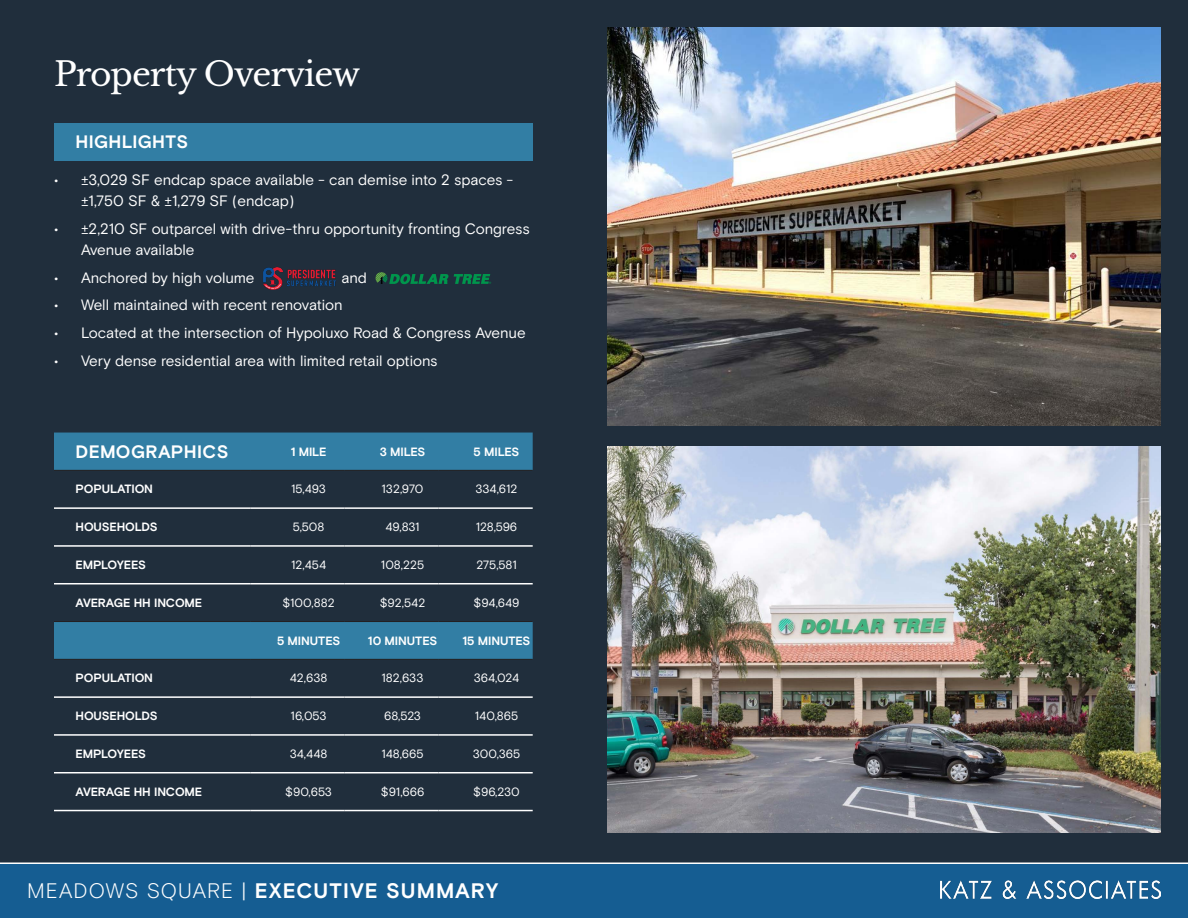
<style>
.page{position:relative;width:1188px;height:918px;background:#fff}
.page>*{position:absolute;margin:0;border:0;box-sizing:border-box;transform-origin:0 0}
.t1{font:33px "Libre Baskerville";letter-spacing:-.03em;color:#fff}
.t2{font:700 21px "Basis Grotesque Pro";letter-spacing:.05em;color:#fff}
.t3{font:700 18px "Basis Grotesque Pro";letter-spacing:.015em;color:#fff}
.t4{font:15px/21px "Basis Grotesque Pro";letter-spacing:-.005em;color:#fff}
.Table_Text{font:12px "Basis Grotesque Pro";color:#fff}
.Table_Text-2{font:700 12px "Basis Grotesque Pro";letter-spacing:-.015em;color:#fff}
.s1{font-weight:300}
</style>
<div class="page">
<div style="left:0;top:0;width:1188px;height:865px;background:#202e3c"></div>
<div style="left:54px;top:123px;width:479px;height:38px;background:#327ea4"></div>
<div style="left:0;top:862px;width:1188px;height:56px;background:#155d92"></div>
<img style="left:940px;top:881px;width:221px;height:17px">
<img style="left:263px;top:267px;width:73px;height:23px">
<svg style="left:376px;top:272px;width:72px;height:12px"></svg>
<svg style="left:454px;top:274px;width:37px;height:10px"></svg>
<img style="left:607px;top:28px;width:553px;height:397px">
<img style="left:607px;top:447px;width:553px;height:386px">
<svg style="left:54px;top:433px;width:479px;height:226px"></svg>
<hr style="left:54px;top:507px;width:197px;height:2px;background:#fff">
<hr style="left:251px;top:507px;width:94px;height:2px;background:#fff">
<hr style="left:345px;top:507px;width:94px;height:2px;background:#fff">
<hr style="left:439px;top:507px;width:94px;height:2px;background:#fff">
<hr style="left:54px;top:545px;width:197px;height:2px;background:#fff">
<hr style="left:251px;top:545px;width:94px;height:2px;background:#fff">
<hr style="left:345px;top:545px;width:94px;height:2px;background:#fff">
<hr style="left:439px;top:545px;width:94px;height:2px;background:#fff">
<hr style="left:54px;top:583px;width:197px;height:1px;background:#fff">
<hr style="left:251px;top:583px;width:94px;height:1px;background:#fff">
<hr style="left:345px;top:583px;width:94px;height:1px;background:#fff">
<hr style="left:439px;top:583px;width:94px;height:1px;background:#fff">
<hr style="left:54px;top:621px;width:197px;height:1px;background:#231f20">
<hr style="left:251px;top:621px;width:94px;height:1px;background:#231f20">
<hr style="left:345px;top:621px;width:94px;height:1px;background:#231f20">
<hr style="left:439px;top:621px;width:94px;height:1px;background:#231f20">
<hr style="left:54px;top:659px;width:197px;height:1px;background:#231f20">
<hr style="left:251px;top:659px;width:94px;height:1px;background:#231f20">
<hr style="left:345px;top:659px;width:94px;height:1px;background:#231f20">
<hr style="left:439px;top:659px;width:94px;height:1px;background:#231f20">
<hr style="left:54px;top:470px;width:197px;height:1px;background:#231f20">
<hr style="left:251px;top:470px;width:94px;height:1px;background:#231f20">
<hr style="left:345px;top:470px;width:94px;height:1px;background:#231f20">
<hr style="left:439px;top:470px;width:94px;height:1px;background:#231f20">
<hr style="left:54px;top:696px;width:197px;height:2px;background:#fff">
<hr style="left:251px;top:696px;width:94px;height:2px;background:#fff">
<hr style="left:345px;top:696px;width:94px;height:2px;background:#fff">
<hr style="left:439px;top:696px;width:94px;height:2px;background:#fff">
<hr style="left:54px;top:734px;width:197px;height:2px;background:#fff">
<hr style="left:251px;top:734px;width:94px;height:2px;background:#fff">
<hr style="left:345px;top:734px;width:94px;height:2px;background:#fff">
<hr style="left:439px;top:734px;width:94px;height:2px;background:#fff">
<hr style="left:54px;top:772px;width:197px;height:1px;background:#fff">
<hr style="left:251px;top:772px;width:94px;height:1px;background:#fff">
<hr style="left:345px;top:772px;width:94px;height:1px;background:#fff">
<hr style="left:439px;top:772px;width:94px;height:1px;background:#fff">
<hr style="left:54px;top:810px;width:197px;height:1px;background:#fff">
<hr style="left:251px;top:810px;width:94px;height:1px;background:#fff">
<hr style="left:345px;top:810px;width:94px;height:1px;background:#fff">
<hr style="left:439px;top:810px;width:94px;height:1px;background:#fff">
<p class="t1" style="left:54px;top:54px;width:308px">Property Overview</p>
<p class="t3" style="left:76px;top:131px;width:114px">HIGHLIGHTS</p>
<p class="t4" style="left:81px;top:170px;width:434px;text-indent:-27px">• ±3,029 SF endcap space available - can demise into 2 spaces - ±1,750 SF &amp; ±1,279 SF (endcap)</p>
<p class="t4" style="left:81px;top:219px;width:450px;text-indent:-27px">• ±2,210 SF outparcel with drive-thru opportunity fronting Congress<br>Avenue available</p>
<p class="t4" style="left:54px;top:267px;width:202px">• Anchored by high volume</p>
<p class="t4" style="left:342px;top:267px;width:27px">and</p>
<p class="t4" style="left:54px;top:295px;width:290px">• Well maintained with recent renovation</p>
<p class="t4" style="left:54px;top:323px;width:473px">• Located at the intersection of Hypoluxo Road &amp; Congress Avenue</p>
<p class="t4" style="left:54px;top:351px;width:385px">• Very dense residential area with limited retail options</p>
<p class="t3" style="left:76px;top:441px;width:154px">DEMOGRAPHICS</p>
<p class="Table_Text-2" style="left:291px;top:444px;width:37px">1 MILE</p>
<p class="Table_Text-2" style="left:380px;top:444px;width:47px">3 MILES</p>
<p class="Table_Text-2" style="left:474px;top:444px;width:47px">5 MILES</p>
<p class="Table_Text-2" style="left:76px;top:482px;width:79px">POPULATION</p>
<p class="Table_Text" style="left:291px;top:482px;width:36px">15,493</p>
<p class="Table_Text" style="left:382px;top:482px;width:43px">132,970</p>
<p class="Table_Text" style="left:475px;top:482px;width:44px">334,612</p>
<p class="Table_Text-2" style="left:76px;top:520px;width:84px">HOUSEHOLDS</p>
<p class="Table_Text" style="left:293px;top:520px;width:33px">5,508</p>
<p class="Table_Text" style="left:386px;top:520px;width:36px">49,831</p>
<p class="Table_Text" style="left:476px;top:520px;width:43px">128,596</p>
<p class="Table_Text-2" style="left:76px;top:558px;width:72px">EMPLOYEES</p>
<p class="Table_Text" style="left:291px;top:558px;width:37px">12,454</p>
<p class="Table_Text" style="left:381px;top:558px;width:45px">108,225</p>
<p class="Table_Text" style="left:476px;top:558px;width:42px">275,581</p>
<p class="Table_Text-2" style="left:76px;top:596px;width:128px">AVERAGE HH INCOME</p>
<p class="Table_Text" style="left:282px;top:596px;width:54px">$100,882</p>
<p class="Table_Text" style="left:380px;top:596px;width:47px">$92,542</p>
<p class="Table_Text" style="left:474px;top:596px;width:48px">$94,649</p>
<p class="Table_Text-2" style="left:277px;top:633px;width:65px">5 MINUTES</p>
<p class="Table_Text-2" style="left:368px;top:633px;width:71px">10 MINUTES</p>
<p class="Table_Text-2" style="left:463px;top:633px;width:69px">15 MINUTES</p>
<p class="Table_Text-2" style="left:76px;top:671px;width:79px">POPULATION</p>
<p class="Table_Text" style="left:290px;top:671px;width:39px">42,638</p>
<p class="Table_Text" style="left:382px;top:671px;width:43px">182,633</p>
<p class="Table_Text" style="left:474px;top:671px;width:47px">364,024</p>
<p class="Table_Text-2" style="left:76px;top:709px;width:84px">HOUSEHOLDS</p>
<p class="Table_Text" style="left:291px;top:709px;width:37px">16,053</p>
<p class="Table_Text" style="left:384px;top:709px;width:38px">68,523</p>
<p class="Table_Text" style="left:475px;top:709px;width:45px">140,865</p>
<p class="Table_Text-2" style="left:76px;top:747px;width:72px">EMPLOYEES</p>
<p class="Table_Text" style="left:290px;top:747px;width:39px">34,448</p>
<p class="Table_Text" style="left:381px;top:747px;width:44px">148,665</p>
<p class="Table_Text" style="left:473px;top:747px;width:49px">300,365</p>
<p class="Table_Text-2" style="left:76px;top:785px;width:128px">AVERAGE HH INCOME</p>
<p class="Table_Text" style="left:285px;top:785px;width:48px">$90,653</p>
<p class="Table_Text" style="left:381px;top:785px;width:45px">$91,666</p>
<p class="Table_Text" style="left:473px;top:785px;width:48px">$96,230</p>
<p class="t2" style="left:27px;top:879px;width:473px"><span class="s1">MEADOWS SQUARE |</span> EXECUTIVE SUMMARY</p>
</div>
